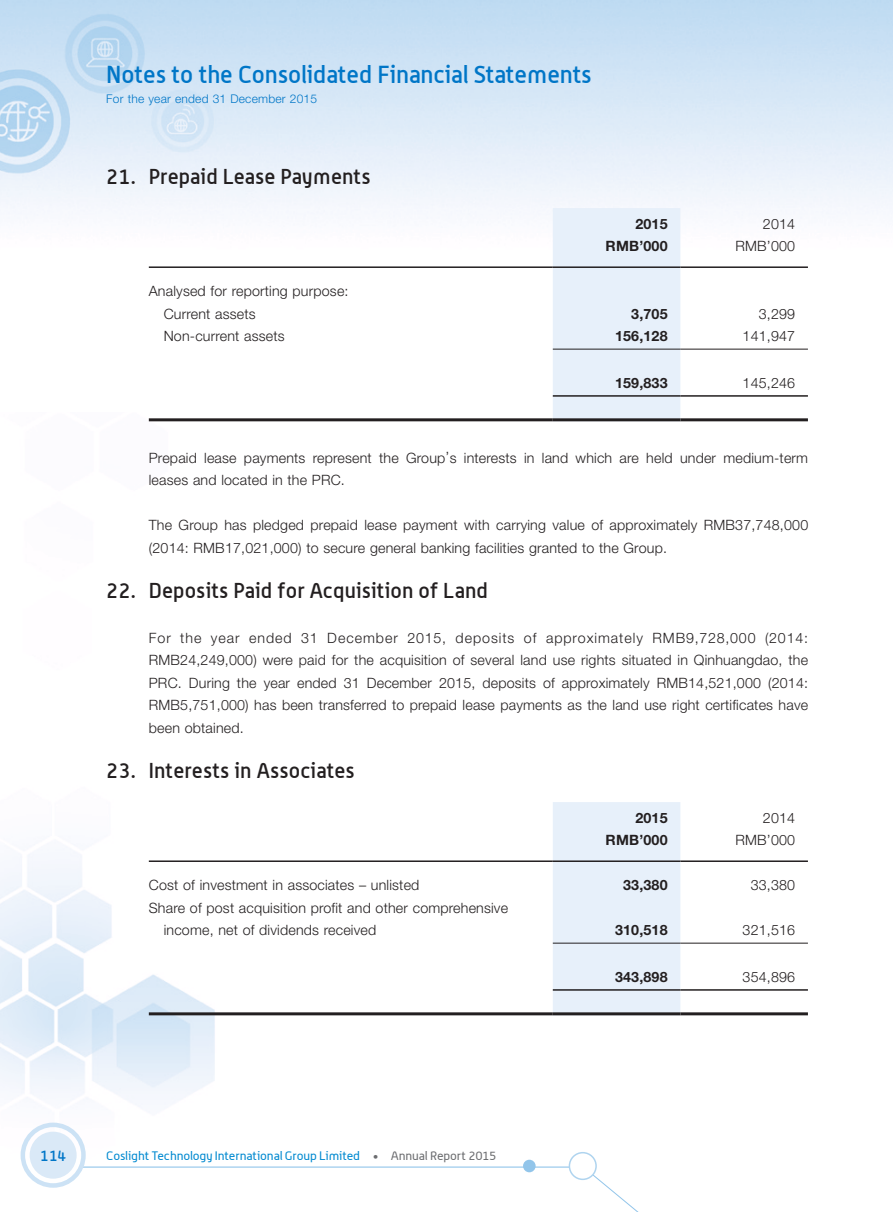
<style>
.page{position:relative;width:893px;height:1212px;background:#fff}
.page>*{position:absolute;margin:0;border:0;box-sizing:border-box;transform-origin:0 0}
.t1{font:500 24px "Alwyn";letter-spacing:-.005em;color:#0076c7}
.Heading_1{font:500 21px "Alwyn";letter-spacing:.005em;color:#231f20}
.t2{font:500 15px "Alwyn";color:#0076c7}
.Body_Text{font:300 14.25px/22.5px "Helvetica Neue LT Std";letter-spacing:.015em;color:#231f20}
.Body_Text-2{font:700 14.25px "Helvetica Neue LT Std";color:#231f20}
.t3{font:12px "Alwyn";letter-spacing:-.01em;color:#0089d0;scale:1.05 1}
.t4{font:300 12px "Helvetica Neue LT Std";letter-spacing:.02em;color:#0076c7}
.s1{color:#6c6d70}
</style>
<div class="page">
<img style="left:0;top:418px;width:221px;height:769px">
<img style="left:0;top:0;width:893px;height:397px">
<svg style="left:592px;top:1173px;width:47px;height:39px"></svg>
<hr style="left:82px;top:1166px;width:487px;height:1px;background:#92c5ea">
<div style="left:30px;top:1132px;width:47px;height:46px;background:#dae9f7;border-radius:50%"></div>
<div style="left:21px;top:1122px;width:65px;height:66px;border:4px solid #cce2f5;border-radius:50%"></div>
<div style="left:523px;top:1160px;width:13px;height:12px;background:#92c5ea;border-radius:50%"></div>
<div style="left:569px;top:1152px;width:28px;height:28px;border:2px solid #afd4ef;border-radius:50%"></div>
<div style="left:553px;top:208px;width:127px;height:210px;background:#e7f0fa"></div>
<hr style="left:149px;top:266px;width:404px;height:2px;background:#231f20">
<hr style="left:553px;top:266px;width:127px;height:2px;background:#231f20">
<hr style="left:680px;top:266px;width:128px;height:2px;background:#231f20">
<hr style="left:553px;top:349px;width:127px;height:1px;background:#231f20">
<hr style="left:680px;top:349px;width:128px;height:1px;background:#231f20">
<hr style="left:553px;top:395px;width:127px;height:2px;background:#231f20">
<hr style="left:680px;top:395px;width:128px;height:2px;background:#231f20">
<hr style="left:149px;top:418px;width:404px;height:3px;background:#231f20">
<hr style="left:553px;top:418px;width:127px;height:3px;background:#231f20">
<hr style="left:680px;top:418px;width:128px;height:3px;background:#231f20">
<div style="left:553px;top:802px;width:127px;height:210px;background:#e7f0fa"></div>
<hr style="left:149px;top:860px;width:404px;height:2px;background:#231f20">
<hr style="left:553px;top:860px;width:127px;height:2px;background:#231f20">
<hr style="left:680px;top:860px;width:128px;height:2px;background:#231f20">
<hr style="left:553px;top:943px;width:127px;height:1px;background:#231f20">
<hr style="left:680px;top:943px;width:128px;height:1px;background:#231f20">
<hr style="left:553px;top:989px;width:127px;height:2px;background:#231f20">
<hr style="left:680px;top:989px;width:128px;height:2px;background:#231f20">
<hr style="left:149px;top:1012px;width:404px;height:3px;background:#231f20">
<hr style="left:553px;top:1012px;width:127px;height:3px;background:#231f20">
<hr style="left:680px;top:1012px;width:128px;height:3px;background:#231f20">
<h1 class="t1" style="left:106px;top:60px;width:487px">Notes to the Consolidated Financial Statements</h1>
<p class="t4" style="left:106px;top:91px;width:212px">For the year ended 31 December 2015</p>
<p class="Heading_1" style="left:106px;top:164px;width:266px">21. Prepaid Lease Payments</p>
<p class="Body_Text-2" style="left:635px;top:215px;width:34px">2015</p>
<p class="Body_Text" style="left:763px;top:212px;width:34px">2014</p>
<p class="Body_Text-2" style="left:605px;top:237px;width:64px">RMB’000</p>
<p class="Body_Text" style="left:735px;top:235px;width:61px">RMB’000</p>
<p class="Body_Text" style="left:149px;top:280px;width:201px">Analysed for reporting purpose:</p>
<p class="Body_Text" style="left:164px;top:302px;width:94px">Current assets</p>
<p class="Body_Text-2" style="left:631px;top:305px;width:38px">3,705</p>
<p class="Body_Text" style="left:759px;top:302px;width:38px">3,299</p>
<p class="Body_Text" style="left:164px;top:325px;width:122px">Non-current assets</p>
<p class="Body_Text-2" style="left:615px;top:327px;width:54px">156,128</p>
<p class="Body_Text" style="left:743px;top:325px;width:54px">141,947</p>
<p class="Body_Text-2" style="left:615px;top:374px;width:54px">159,833</p>
<p class="Body_Text" style="left:743px;top:371px;width:54px">145,246</p>
<p class="Body_Text" style="left:149px;top:446px;width:661px">Prepaid lease payments represent the Group’s interests in land which are held under medium-term leases and located in the PRC.</p>
<p class="Body_Text" style="left:149px;top:514px;width:661px">The Group has pledged prepaid lease payment with carrying value of approximately RMB37,748,000 (2014: RMB17,021,000) to secure general banking facilities granted to the Group.</p>
<p class="Heading_1" style="left:106px;top:577px;width:383px">22. Deposits Paid for Acquisition of Land</p>
<p class="Body_Text" style="left:149px;top:626px;width:661px;text-align:justify">For the year ended 31 December 2015, deposits of approximately RMB9,728,000 (2014:<br>RMB24,249,000) were paid for the acquisition of several land use rights situated in Qinhuangdao, the PRC. During the year ended 31 December 2015, deposits of approximately RMB14,521,000 (2014:<br>RMB5,751,000) has been transferred to prepaid lease payments as the land use right certificates have been obtained.</p>
<p class="Heading_1" style="left:106px;top:757px;width:250px">23. Interests in Associates</p>
<p class="Body_Text-2" style="left:635px;top:809px;width:34px">2015</p>
<p class="Body_Text" style="left:763px;top:806px;width:34px">2014</p>
<p class="Body_Text-2" style="left:605px;top:831px;width:64px">RMB’000</p>
<p class="Body_Text" style="left:735px;top:829px;width:61px">RMB’000</p>
<p class="Body_Text" style="left:149px;top:874px;width:272px">Cost of investment in associates – unlisted</p>
<p class="Body_Text-2" style="left:623px;top:876px;width:46px">33,380</p>
<p class="Body_Text" style="left:751px;top:874px;width:46px">33,380</p>
<p class="Body_Text" style="left:164px;top:896px;width:346px;text-indent:-15px">Share of post acquisition profit and other comprehensive income, net of dividends received</p>
<p class="Body_Text-2" style="left:615px;top:921px;width:54px">310,518</p>
<p class="Body_Text" style="left:743px;top:919px;width:54px">321,516</p>
<p class="Body_Text-2" style="left:615px;top:968px;width:54px">343,898</p>
<p class="Body_Text" style="left:743px;top:965px;width:54px">354,896</p>
<p class="t2" style="left:40px;top:1146px;width:28px">114</p>
<p class="t3" style="left:106px;top:1148px;width:373px">Coslight Technology International Group Limited <span class="s1">• Annual Report 2015</span></p>
</div>
